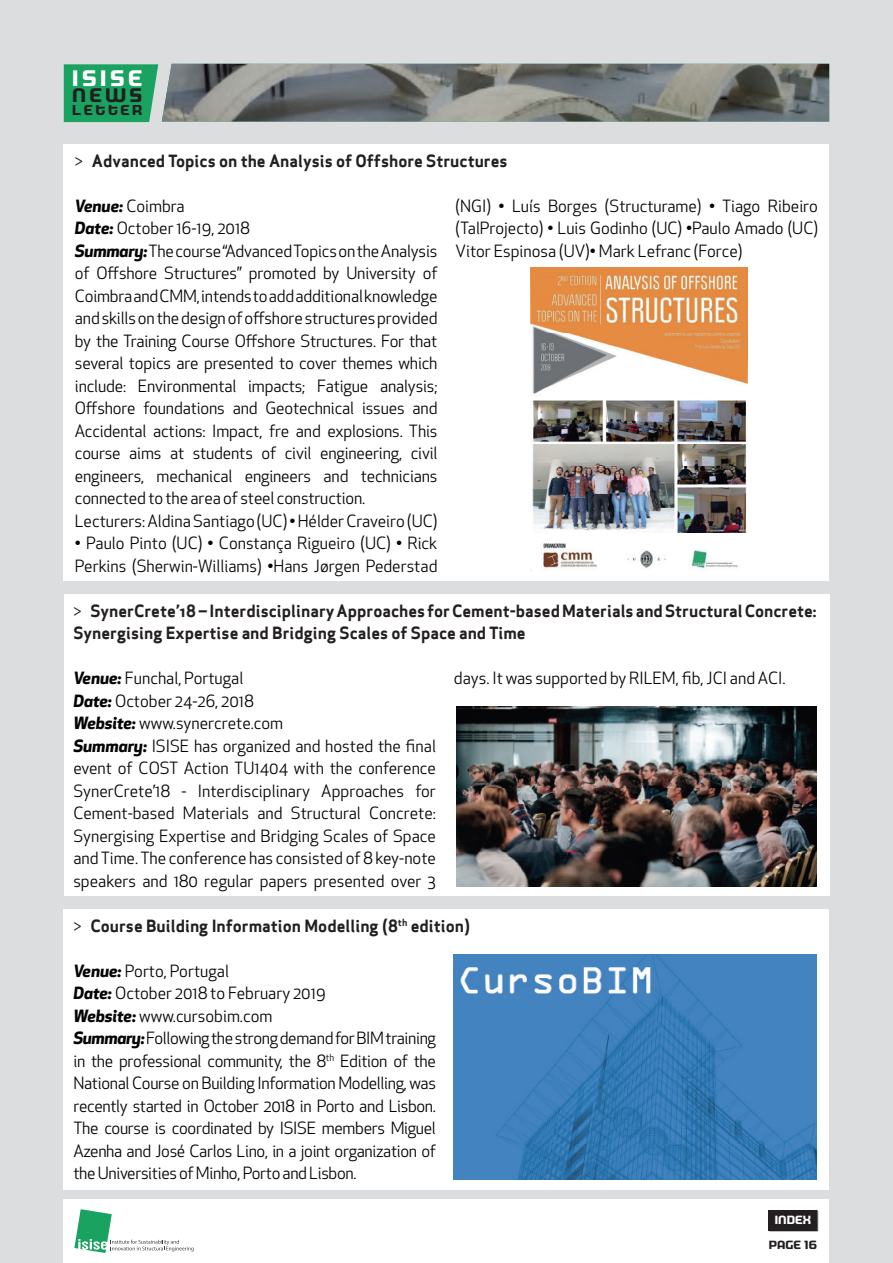
<style>
.page{position:relative;width:893px;height:1263px;background:#dcdddf}
.page>*{position:absolute;margin:0;border:0;box-sizing:border-box;transform-origin:0 0}
.t1{font:700 22.65px "Morgan Big";letter-spacing:.155em;color:#fff}
.t2{font:700 19.8px "Morgan Big";color:#231f20}
.t3{font:16.5px/22.5px "Apex New";letter-spacing:-.01em;color:#040503}
.t4{font:16.5px/22.5px "Apex Sans Bold ST";color:#231f20}
.t5{font:700 14.55px "Morgan Big";letter-spacing:.175em;color:#231f20}
.t6{font:700 12px "Morgan Big";color:#231f20}
.t7{font:700 12px "Morgan Big";color:#fff}
.s1{font-family:"Apex New"}
.s2{font-weight:700;font-style:italic}
</style>
<div class="page">
<div style="left:64px;top:1199px;width:765px;height:64px;background:#fff"></div>
<svg style="left:74px;top:1209px;width:120px;height:44px"></svg>
<svg style="left:768px;top:1210px;width:50px;height:21px"></svg>
<div style="left:768px;top:1210px;width:49px;height:20px;background:#231f20"></div>
<div style="left:64px;top:144px;width:765px;height:436px;background:#fff"></div>
<div style="left:64px;top:594px;width:765px;height:301px;background:#fff"></div>
<img style="left:530px;top:267px;width:217px;height:304px">
<img style="left:456px;top:706px;width:360px;height:181px">
<div style="left:64px;top:909px;width:765px;height:280px;background:#fff"></div>
<img style="left:454px;top:954px;width:362px;height:225px">
<svg style="left:64px;top:64px;width:98px;height:58px;background:#2aa76b"></svg>
<img style="left:162px;top:64px;width:667px;height:58px">
<h1 class="t1" style="left:72px;top:65px;width:72px">ISISE</h1>
<p class="t2" style="left:72px;top:84px;width:72px">NEWS</p>
<p class="t5" style="left:72px;top:102px;width:72px">LETTER</p>
<p class="t4" style="left:75px;top:149px;width:434px"><span class="s1">&gt;</span> Advanced Topics on the Analysis of Offshore Structures</p>
<p class="t3" style="left:75px;top:194px;width:364px"><span class="s2">Venue:</span> Coimbra<br><span class="s2">Date:</span> October 16-19, 2018<br><span class="s2">Summary:</span> The course “Advanced Topics on the Analysis of Offshore Structures” promoted by University of Coimbra and CMM, intends to add additional knowledge and skills on the design of offshore structures provided by the Training Course Offshore Structures. For that several topics are presented to cover themes which include: Environmental impacts; Fatigue analysis; Offshore foundations and Geotechnical issues and Accidental actions: Impact, fre and explosions. This course aims at students of civil engineering, civil engineers, mechanical engineers and technicians connected to the area of steel construction.<br>Lecturers: Aldina Santiago (UC) • Hélder Craveiro (UC)</p>
<p class="t3" style="left:75px;top:532px;width:364px">• Paulo Pinto (UC) • Constança Rigueiro (UC) • Rick<br>Perkins (Sherwin-Williams) •Hans Jørgen Pederstad</p>
<p class="t3" style="left:455px;top:194px;width:364px;text-align:justify">(NGI) • Luís Borges (Structurame) • Tiago Ribeiro (TalProjecto) • Luis Godinho (UC) •Paulo Amado (UC)<br>Vitor Espinosa (UV)• Mark Lefranc (Force)</p>
<p class="t4" style="left:73px;top:599px;width:745px"><span class="s1">&gt;</span> SynerCrete’18 – Interdisciplinary Approaches for Cement-based Materials and Structural Concrete:<br>Synergising Expertise and Bridging Scales of Space and Time</p>
<p class="t3" style="left:73px;top:667px;width:364px"><span class="s2">Venue:</span> Funchal, Portugal<br><span class="s2">Date:</span> October 24-26, 2018<br><span class="s2">Website:</span> www.synercrete.com<br><span class="s2">Summary:</span> ISISE has organized and hosted the final event of COST Action TU1404 with the conference SynerCrete’18 - Interdisciplinary Approaches for Cement-based Materials and Structural Concrete:<br>Synergising Expertise and Bridging Scales of Space and Time. The conference has consisted of 8 key-note speakers and 180 regular papers presented over 3</p>
<p class="t3" style="left:454px;top:667px;width:333px">days. It was supported by RILEM, fib, JCI and ACI.</p>
<p class="t4" style="left:73px;top:914px;width:398px"><span class="s1">&gt;</span> Course Building Information Modelling (8<sup>th</sup> edition)</p>
<p class="t3" style="left:73px;top:959px;width:364px"><span class="s2">Venue:</span> Porto, Portugal<br><span class="s2">Date:</span> October 2018 to February 2019<br><span class="s2">Website:</span> www.cursobim.com<br><span class="s2">Summary:</span> Following the strong demand for BIM training in the professional community, the 8<sup>th</sup> Edition of the National Course on Building Information Modelling, was recently started in October 2018 in Porto and Lisbon.<br>The course is coordinated by ISISE members Miguel Azenha and José Carlos Lino, in a joint organization of the Universities of Minho, Porto and Lisbon.</p>
<p class="t7" style="left:775px;top:1213px;width:38px">INDEX</p>
<p class="t6" style="left:769px;top:1238px;width:50px">PAGE 16</p>
</div>
